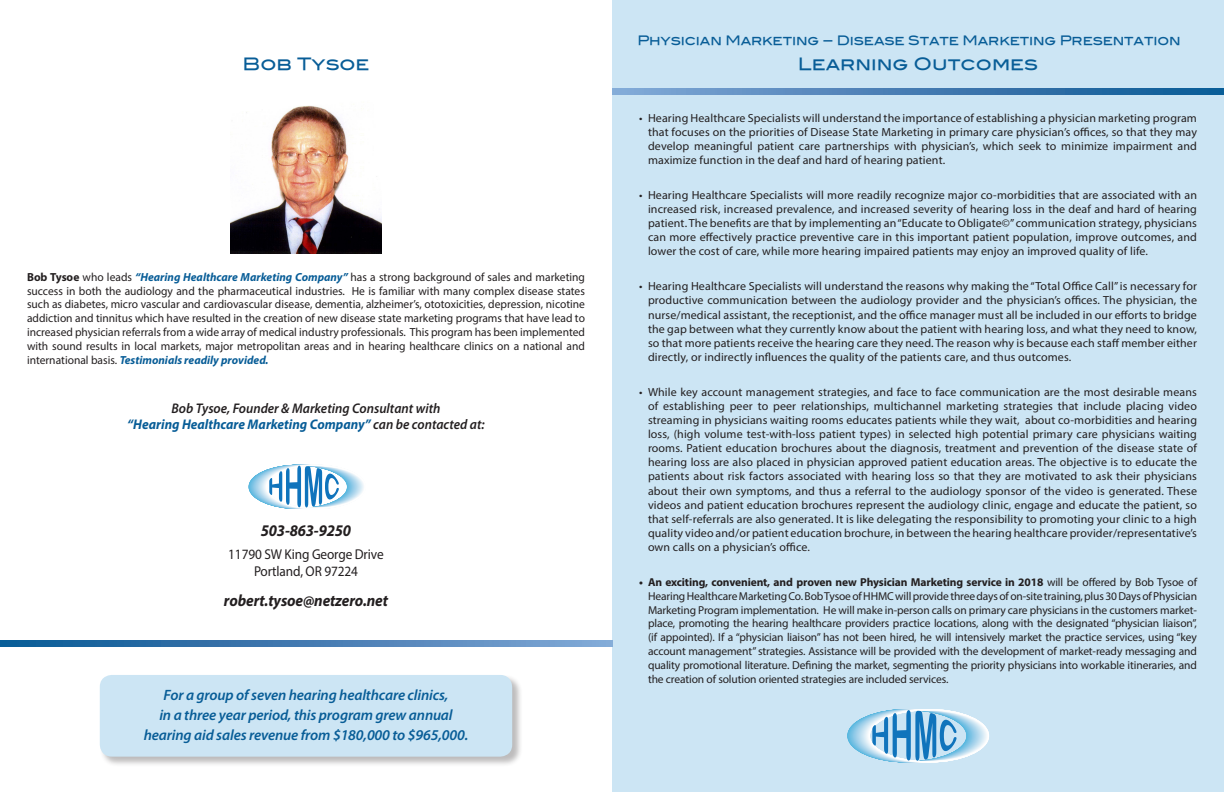
<style>
.page{position:relative;width:1224px;height:792px;background:#fff}
.page>*{position:absolute;margin:0;border:0;box-sizing:border-box;transform-origin:0 0}
.t1{font:17px "Blair Md ITCTT Medium";color:#085d97}
.t2{font:italic 700 16.3px "Myriad Pro";letter-spacing:-.01em;color:#231f20;scale:.93 1}
.t3{font:italic 600 15px/20px "Myriad Pro";letter-spacing:-.01em;color:#085d97;text-align:center}
.t4{font:14.3px/17px "Myriad Pro";letter-spacing:-.01em;color:#231f20;text-align:center;scale:.93 1}
.t5{font:italic 600 14px/16.8px "Myriad Pro";color:#231f20;text-align:center;scale:.95 1}
.t6{font:13px "Blair Md ITCTT Medium";letter-spacing:-.01em;color:#085d97;scale:.96 1}
.t7{font:11.8px/14.1px "Myriad Pro";letter-spacing:.01em;color:#231f20;text-align:justify}
.t8{font:11.7px/13.8px "Myriad Pro";color:#231f20;text-align:justify}
.t9{font:11.5px/13.8px "Myriad Pro";letter-spacing:-.01em;color:#231f20;text-align:justify}
.s1{font-weight:700}
.s2{font-weight:700;font-style:italic;color:#085d97}
.s3{font-weight:700;color:#085d97}
</style>
<div class="page">
<div style="left:612px;top:0;width:612px;height:792px;background:#cce5f4"></div>
<svg style="left:612px;top:89px;width:612px;height:6px;background:#457eb3"></svg>
<div style="left:99px;top:675px;width:424px;height:92px;background:#231f20;opacity:.3"></div>
<div style="left:100px;top:675px;width:412px;height:82px;background:#cce5f4;border-radius:12px"></div>
<img style="left:230px;top:105px;width:152px;height:148px">
<svg style="left:0;top:640px;width:613px;height:6px;background:#457db3"></svg>
<div style="left:266px;top:465px;width:100px;height:44px;border:1px solid #fff;border-radius:50%"></div>
<svg style="left:269px;top:466px;width:70px;height:41px"></svg>
<svg style="left:872px;top:710px;width:85px;height:51px"></svg>
<h1 class="t1" style="left:242px;top:50px;width:129px">Bob Tysoe</h1>
<p class="t8" style="left:27px;top:270px;width:560px"><span class="s1">Bob Tysoe</span> who leads <span class="s2">“Hearing Healthcare Marketing Company”</span> has a strong background of sales and marketing success in both the audiology and the pharmaceutical industries. He is familiar with many complex disease states such as diabetes, micro vascular and cardiovascular disease, dementia, alzheimer’s, ototoxicities, depression, nicotine addiction and tinnitus which have resulted in the creation of new disease state marketing programs that have lead to increased physician referrals from a wide array of medical industry professionals. This program has been implemented with sound results in local markets, major metropolitan areas and in hearing healthcare clinics on a national and international basis. <span class="s2">Testimonials readily provided.</span></p>
<p class="t5" style="left:127px;top:399px;width:378px">Bob Tysoe, Founder &amp; Marketing Consultant with<br><span class="s3">“Hearing Healthcare Marketing Company”</span> can be contacted at:</p>
<h2 class="t2" style="left:261px;top:520px;width:99px">503-863-9250</h2>
<p class="t4" style="left:228px;top:546px;width:169px">11790 SW King George Drive<br>Portland, OR 97224</p>
<h2 class="t2" style="left:224px;top:590px;width:178px">robert.tysoe@netzero.net</h2>
<p class="t3" style="left:144px;top:684px;width:326px">For a group of seven hearing healthcare clinics,<br>in a three year period, this program grew annual hearing aid sales revenue from $180,000 to $965,000.</p>
<p class="t6" style="left:637px;top:29px;width:567px">Physician Marketing – Disease State Marketing Presentation</p>
<h1 class="t1" style="left:798px;top:50px;width:242px">Learning Outcomes</h1>
<p class="t7" style="left:648px;top:110px;width:551px;text-indent:-9px">• Hearing Healthcare Specialists will understand the importance of establishing a physician marketing program that focuses on the priorities of Disease State Marketing in primary care physician’s offices, so that they may develop meaningful patient care partnerships with physician’s, which seek to minimize impairment and maximize function in the deaf and hard of hearing patient.</p>
<p class="t7" style="left:648px;top:188px;width:551px;text-indent:-9px">• Hearing Healthcare Specialists will more readily recognize major co-morbidities that are associated with an increased risk, increased prevalence, and increased severity of hearing loss in the deaf and hard of hearing patient. The benefits are that by implementing an “Educate to Obligate©” communication strategy, physicians can more effectively practice preventive care in this important patient population, improve outcomes, and lower the cost of care, while more hearing impaired patients may enjoy an improved quality of life.</p>
<p class="t7" style="left:648px;top:279px;width:551px;text-indent:-9px">• Hearing Healthcare Specialists will understand the reasons why making the “Total Office Call” is necessary for productive communication between the audiology provider and the physician’s offices. The physician, the nurse/medical assistant, the receptionist, and the office manager must all be included in our efforts to bridge the gap between what they currently know about the patient with hearing loss, and what they need to know, so that more patients receive the hearing care they need. The reason why is because each staff member either directly, or indirectly influences the quality of the patients care, and thus outcomes.</p>
<p class="t7" style="left:648px;top:385px;width:551px;text-indent:-9px">• While key account management strategies, and face to face communication are the most desirable means of establishing peer to peer relationships, multichannel marketing strategies that include placing video streaming in physicians waiting rooms educates patients while they wait, about co-morbidities and hearing loss, (high volume test-with-loss patient types) in selected high potential primary care physicians waiting rooms. Patient education brochures about the diagnosis, treatment and prevention of the disease state of hearing loss are also placed in physician approved patient education areas. The objective is to educate the patients about risk factors associated with hearing loss so that they are motivated to ask their physicians about their own symptoms, and thus a referral to the audiology sponsor of the video is generated. These videos and patient education brochures represent the audiology clinic, engage and educate the patient, so that self-referrals are also generated. It is like delegating the responsibility to promoting your clinic to a high quality video and/or patient education brochure, in between the hearing healthcare provider/representative’s own calls on a physician’s office.</p>
<p class="t9" style="left:648px;top:575px;width:551px;text-indent:-9px"><span class="s1">• An exciting, convenient, and proven new Physician Marketing service in 2018</span> will be offered by Bob Tysoe of Hearing Healthcare Marketing Co. Bob Tysoe of HHMC will provide three days of on-site training, plus 30 Days of Physician Marketing Program implementation. He will make in-person calls on primary care physicians in the customers market&shy;place, promoting the hearing healthcare providers practice locations, along with the designated “physician liaison”, (if appointed). If a “physician liaison” has not been hired, he will intensively market the practice services, using “key account management” strategies. Assistance will be provided with the development of market-ready messaging and quality promotional literature. Defining the market, segmenting the priority physicians into workable itineraries, and the creation of solution oriented strategies are included services.</p>
</div>
